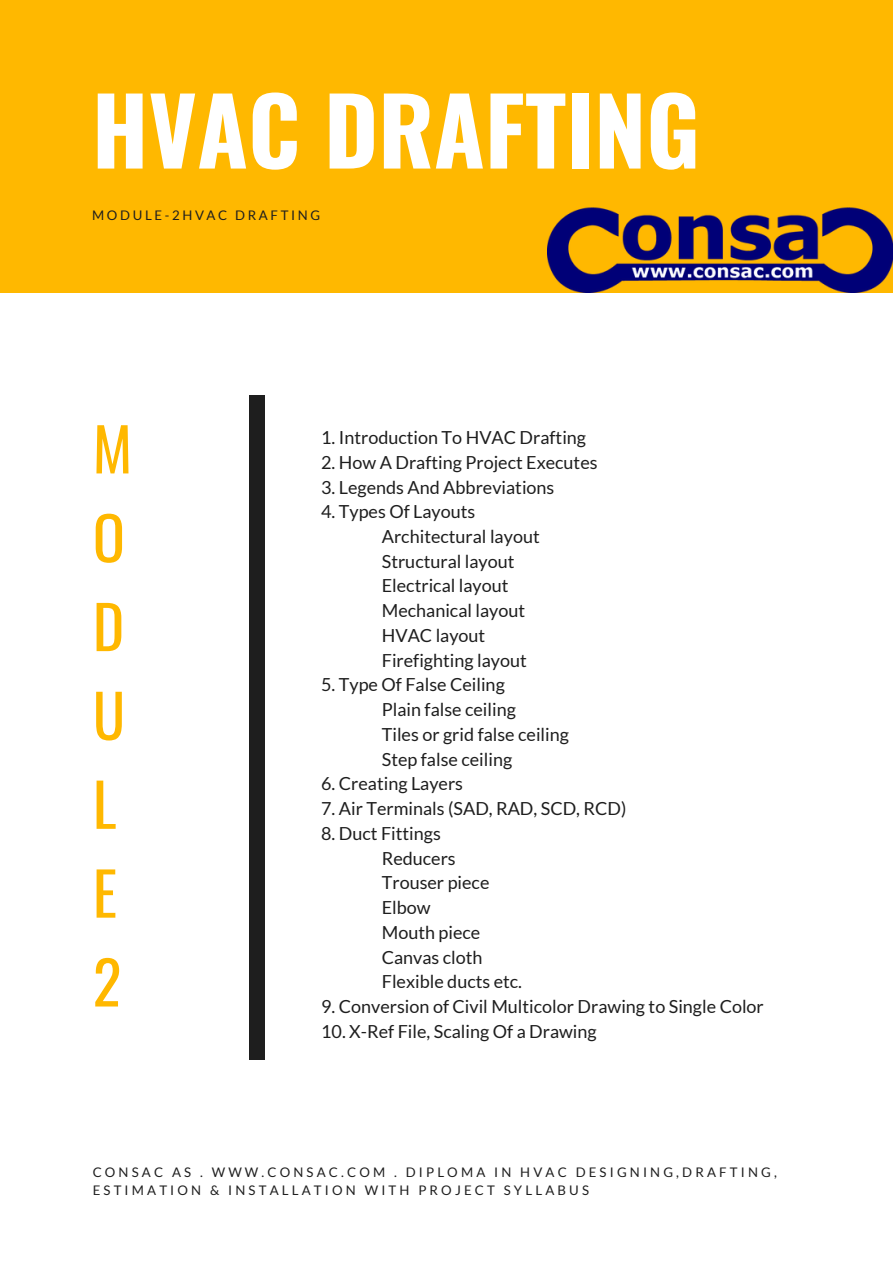
<style>
.page{position:relative;width:893px;height:1264px;background:#fff}
.page>*{position:absolute;margin:0;border:0;box-sizing:border-box;transform-origin:0 0}
.t1{font:700 92.55px "Oswald";color:#fff}
.t2{font:59.55px "Oswald";color:#ffb800}
.t3{font:18px "Lato";color:#1e1e1e}
.t4{font:13.2px/18px "Lato";letter-spacing:.24em;color:#1e1e1e}
.t5{font:13.2px "Lato";letter-spacing:.2em;color:#1e1e1e}
</style>
<div class="page">
<div style="left:0;top:0;width:892px;height:292px;background:#ffb800"></div>
<div style="left:249px;top:395px;width:16px;height:665px;background:#1e1e1e"></div>
<img style="left:548px;top:207px;width:344px;height:85px">
<p class="t1" style="left:92px;top:58px;width:609px">HVAC DRAFTING</p>
<p class="t5" style="left:92px;top:207px;width:229px">MODULE-2HVAC DRAFTING</p>
<p class="t2" style="left:93px;top:402px;width:41px">M</p>
<p class="t2" style="left:93px;top:491px;width:34px">O</p>
<p class="t2" style="left:93px;top:580px;width:33px">D</p>
<p class="t2" style="left:93px;top:669px;width:34px">U</p>
<p class="t2" style="left:93px;top:757px;width:25px">L</p>
<p class="t2" style="left:93px;top:846px;width:26px">E</p>
<p class="t2" style="left:93px;top:935px;width:30px">2</p>
<p class="t3" style="left:321px;top:426px;width:266px">1. Introduction To HVAC Drafting</p>
<p class="t3" style="left:321px;top:451px;width:278px">2. How A Drafting Project Executes</p>
<p class="t3" style="left:321px;top:476px;width:235px">3. Legends And Abbreviations</p>
<p class="t3" style="left:321px;top:500px;width:156px">4. Types Of Layouts</p>
<p class="t3" style="left:382px;top:525px;width:159px">Architectural layout</p>
<p class="t3" style="left:382px;top:550px;width:134px">Structural layout</p>
<p class="t3" style="left:382px;top:574px;width:128px">Electrical layout</p>
<p class="t3" style="left:382px;top:599px;width:145px">Mechanical layout</p>
<p class="t3" style="left:382px;top:624px;width:105px">HVAC layout</p>
<p class="t3" style="left:382px;top:649px;width:146px">Firefighting layout</p>
<p class="t3" style="left:321px;top:673px;width:185px">5. Type Of False Ceiling</p>
<p class="t3" style="left:382px;top:698px;width:136px">Plain false ceiling</p>
<p class="t3" style="left:382px;top:723px;width:189px">Tiles or grid false ceiling</p>
<p class="t3" style="left:382px;top:748px;width:132px">Step false ceiling</p>
<p class="t3" style="left:321px;top:772px;width:143px">6. Creating Layers</p>
<p class="t3" style="left:321px;top:797px;width:307px">7. Air Terminals (SAD, RAD, SCD, RCD)</p>
<p class="t3" style="left:321px;top:822px;width:121px">8. Duct Fittings</p>
<p class="t3" style="left:382px;top:846px;width:75px">Reducers</p>
<p class="t3" style="left:382px;top:871px;width:109px">Trouser piece</p>
<p class="t3" style="left:382px;top:896px;width:50px">Elbow</p>
<p class="t3" style="left:382px;top:921px;width:100px">Mouth piece</p>
<p class="t3" style="left:382px;top:945px;width:102px">Canvas cloth</p>
<p class="t3" style="left:382px;top:970px;width:142px">Flexible ducts etc.</p>
<p class="t3" style="left:321px;top:995px;width:444px">9. Conversion of Civil Multicolor Drawing to Single Color</p>
<p class="t3" style="left:321px;top:1020px;width:277px">10. X-Ref File, Scaling Of a Drawing</p>
<p class="t4" style="left:93px;top:1162px;width:685px">CONSAC AS . WWW.CONSAC.COM . DIPLOMA IN HVAC DESIGNING,DRAFTING,<br>ESTIMATION &amp; INSTALLATION WITH PROJECT SYLLABUS</p>
</div>
